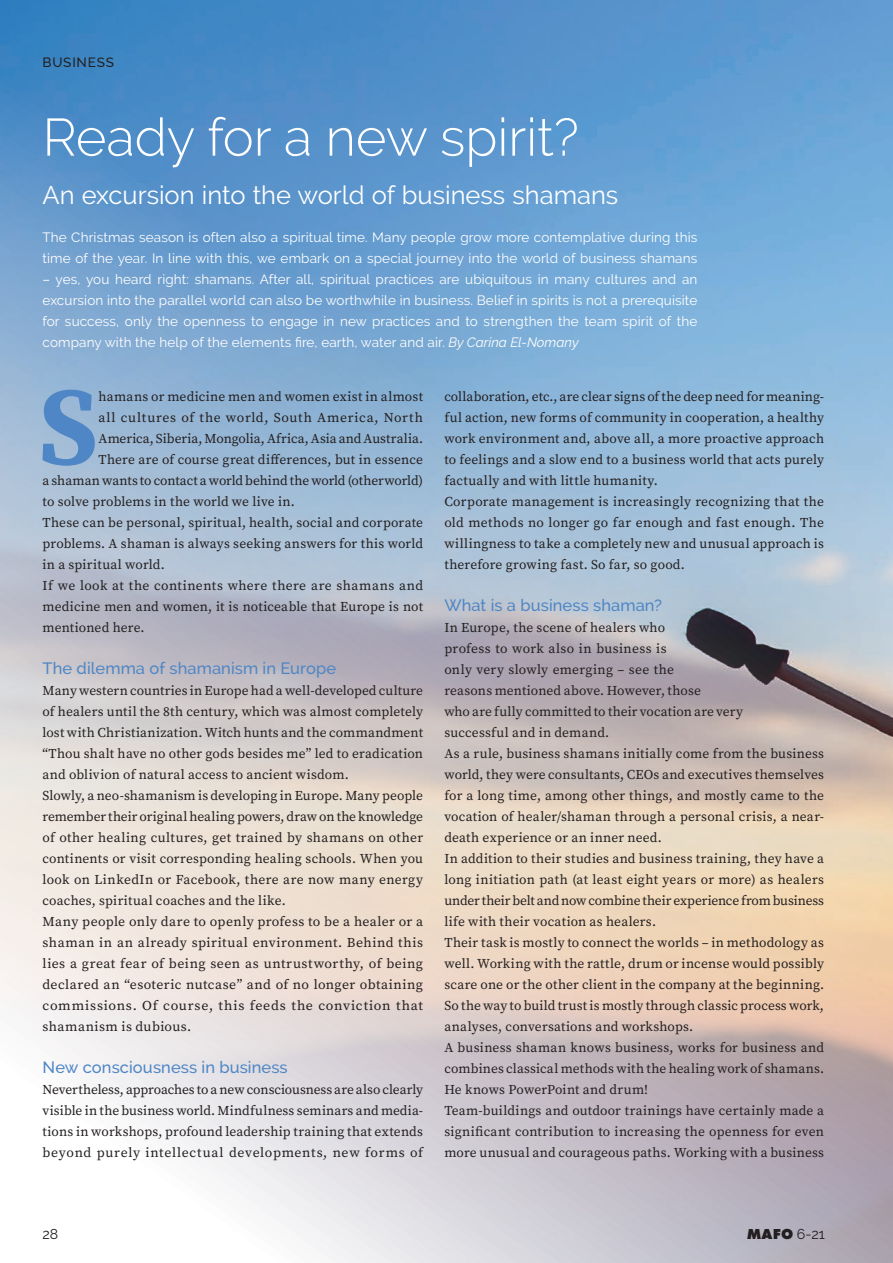
<style>
.page{position:relative;width:893px;height:1263px;background:#fff}
.page>*{position:absolute;margin:0;border:0;box-sizing:border-box;transform-origin:0 0}
.t1{font:700 109.35px "Source Serif Pro";color:#4f86c5}
.t2{font:300 52.5px "Raleway";color:#fff}
.t3{font:25.5px "Raleway";color:#fff}
.t4{font:500 16.5px "Raleway";letter-spacing:.005em;color:#4f86c5}
.t5{font:800 15px "Futura PT";color:#231f20}
.t6{font:14.25px "Raleway";color:#231f20}
.t7{font:13.5px/21px "Source Serif Pro";letter-spacing:.015em;color:#231f20}
.t8{font:13.5px/21px "Raleway";letter-spacing:.01em;color:#fff}
.t9{font:13.5px "Source Serif Pro";letter-spacing:-.01em;color:#231f20}
.t10{font:13.5px "Source Serif Pro";letter-spacing:.05em;color:#231f20}
.t11{font:500 13.5px "Raleway";letter-spacing:.06em;color:#231f20}
.s1{font-style:italic}
.s2{font-family:"Raleway";font-weight:400;font-size:14.25px}
</style>
<div class="page">
<img style="left:0;top:0;width:893px;height:1263px">
<p class="t11" style="left:43px;top:55px;width:73px">BUSINESS</p>
<h2 class="t2" style="left:43px;top:107px;width:538px">Ready for a new spirit?</h2>
<h3 class="t3" style="left:43px;top:180px;width:577px">An excursion into the world of business shamans</h3>
<p class="t8" style="left:43px;top:227px;width:656px">The Christmas season is often also a spiritual time. Many people grow more contemplative during this time of the year. In line with this, we embark on a special journey into the world of business shamans</p>
<p class="t8" style="left:43px;top:269px;width:656px;text-align:justify">– yes, you heard right: shamans. After all, spiritual practices are ubiquitous in many cultures and an excursion into the parallel world can also be worthwhile in business. Belief in spirits is not a prerequisite for success, only the openness to engage in new practices and to strengthen the team spirit of the company with the help of the elements fire, earth, water and air. <span class="s1">By Carina El-Nomany</span></p>
<h1 class="t1" style="left:39px;top:351px;width:61px">S</h1>
<p class="t7" style="left:98px;top:386px;width:326px">hamans or medicine men and women exist in almost</p>
<p class="t7" style="left:444px;top:386px;width:381px">collaboration, etc., are clear signs of the deep need for meaning&shy;ful action, new forms of community in cooperation, a healthy work environment and, above all, a more proactive approach to feelings and a slow end to a business world that acts purely factually and with little humanity.<br>Corporate management is increasingly recognizing that the old methods no longer go far enough and fast enough. The willingness to take a completely new and unusual approach is therefore growing fast. So far, so good.</p>
<p class="t4" style="left:444px;top:595px;width:219px">What is a business shaman?</p>
<p class="t7" style="left:444px;top:617px;width:381px">In Europe, the scene of healers who<br>profess to work also in business is<br>only very slowly emerging – see the<br>reasons mentioned above. However, those<br>who are fully committed to their vocation are very<br>successful and in demand.<br>As a rule, business shamans initially come from the business world, they were consultants, CEOs and executives themselves for a long time, among other things, and mostly came to the vocation of healer/shaman through a personal crisis, a near&shy;death experience or an inner need.<br>In addition to their studies and business training, they have a long initiation path (at least eight years or more) as healers under their belt and now combine their experience from business life with their vocation as healers.<br>Their task is mostly to connect the worlds – in methodology as well. Working with the rattle, drum or incense would possibly scare one or the other client in the company at the beginning.<br>So the way to build trust is mostly through classic process work, analyses, conversations and workshops.<br>A business shaman knows business, works for business and combines classical methods with the healing work of shamans.<br>He knows PowerPoint and drum!<br>Team-buildings and outdoor trainings have certainly made a significant contribution to increasing the openness for even more unusual and courageous paths. Working with a business</p>
<p class="t10" style="left:98px;top:408px;width:326px">all cultures of the world, South America, North</p>
<p class="t7" style="left:98px;top:428px;width:326px">America, Siberia, Mongolia, Africa, Asia and Australia.</p>
<p class="t7" style="left:98px;top:449px;width:326px">There are of course great differences, but in essence</p>
<p class="t9" style="left:43px;top:471px;width:382px">a shaman wants to contact a world behind the world (otherworld)</p>
<p class="t7" style="left:43px;top:491px;width:254px">to solve problems in the world we live in.</p>
<p class="t7" style="left:43px;top:512px;width:382px">These can be personal, spiritual, health, social and corporate</p>
<p class="t7" style="left:43px;top:533px;width:382px">problems. A shaman is always seeking answers for this world</p>
<p class="t7" style="left:43px;top:554px;width:124px">in a spiritual world.</p>
<p class="t7" style="left:43px;top:575px;width:382px">If we look at the continents where there are shamans and</p>
<p class="t7" style="left:43px;top:596px;width:382px">medicine men and women, it is noticeable that Europe is not</p>
<p class="t7" style="left:43px;top:617px;width:104px">mentioned here.</p>
<p class="t4" style="left:43px;top:658px;width:295px">The dilemma of shamanism in Europe</p>
<p class="t7" style="left:43px;top:680px;width:382px">Many western countries in Europe had a well-developed culture of healers until the 8th century, which was almost completely lost with Christianization. Witch hunts and the commandment “Thou shalt have no other gods besides me” led to eradication and oblivion of natural access to ancient wisdom.<br>Slowly, a neo-shamanism is developing in Europe. Many people remember their original healing powers, draw on the knowledge of other healing cultures, get trained by shamans on other continents or visit corresponding healing schools. When you look on LinkedIn or Facebook, there are now many energy coaches, spiritual coaches and the like.<br>Many people only dare to openly profess to be a healer or a shaman in an already spiritual environment. Behind this lies a great fear of being seen as untrustworthy, of being declared an “esoteric nutcase” and of no longer obtaining commissions. Of course, this feeds the conviction that shamanism is dubious.</p>
<p class="t4" style="left:43px;top:1057px;width:247px">New consciousness in business</p>
<p class="t7" style="left:43px;top:1079px;width:382px;text-align:justify">Nevertheless, approaches to a new consciousness are also clearly visible in the business world. Mindfulness seminars and media&shy;tions in workshops, profound leadership training that extends beyond purely intellectual developments, new forms of</p>
<p class="t6" style="left:43px;top:1226px;width:17px">28</p>
<p class="t5" style="left:747px;top:1225px;width:80px">MAFO <span class="s2">6-21</span></p>
</div>
